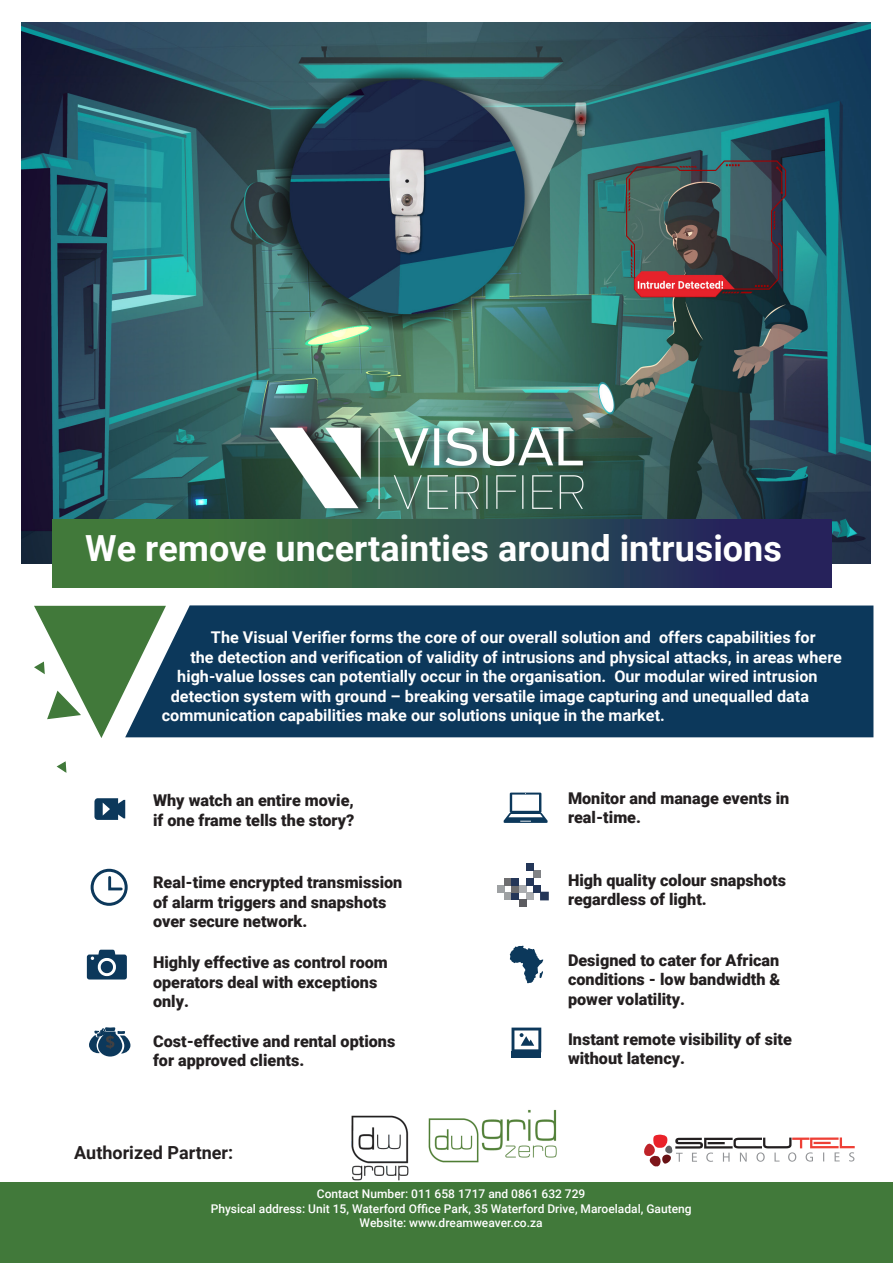
<style>
.page{position:relative;width:893px;height:1263px;background:#fff}
.page>*{position:absolute;margin:0;border:0;box-sizing:border-box;transform-origin:0 0}
.t1{font:700 36px "Roboto";color:#fff}
.t2{font:700 18px "Roboto";color:#231f20}
.t3{font:900 16.2px/19.5px "Roboto";color:#231f20}
.t4{font:700 16.2px "Roboto";color:#fff}
.t5{font:500 12px "Roboto";color:#fff}
</style>
<div class="page">
<img style="left:21px;top:22px;width:849px;height:542px">
<div style="left:0;top:1182px;width:893px;height:81px;background:#41793a"></div>
<svg style="left:52px;top:520px;width:779px;height:67px;background:#33504b"></svg>
<svg style="left:56px;top:761px;width:11px;height:12px"></svg>
<svg style="left:34px;top:606px;width:132px;height:132px"></svg>
<div style="left:125px;top:605px;width:748px;height:132px;background:#0c385b"></div>
<img style="left:351px;top:1115px;width:58px;height:66px">
<img style="left:428px;top:1109px;width:129px;height:54px">
<svg style="left:512px;top:1027px;width:29px;height:24px"></svg>
<div style="left:512px;top:1051px;width:29px;height:6px;background:#0c385b"></div>
<svg style="left:510px;top:945px;width:33px;height:38px"></svg>
<div style="left:533px;top:871px;width:8px;height:7px;background:#808285"></div>
<div style="left:497px;top:885px;width:8px;height:7px;background:#9ea1a3"></div>
<div style="left:505px;top:878px;width:7px;height:7px;background:#6e6e70"></div>
<div style="left:505px;top:892px;width:7px;height:8px;background:#9ea1a3"></div>
<div style="left:512px;top:892px;width:7px;height:8px;background:#243658"></div>
<div style="left:512px;top:885px;width:7px;height:7px;background:#6e6e70"></div>
<div style="left:512px;top:878px;width:7px;height:7px;background:#243658"></div>
<div style="left:519px;top:885px;width:7px;height:7px;background:#abadb0"></div>
<div style="left:526px;top:892px;width:7px;height:8px;background:#abadb0"></div>
<div style="left:526px;top:878px;width:7px;height:7px;background:#243658"></div>
<div style="left:533px;top:885px;width:8px;height:7px;background:#243658"></div>
<svg style="left:540px;top:892px;width:9px;height:8px"></svg>
<div style="left:526px;top:864px;width:7px;height:7px;background:#243658"></div>
<div style="left:519px;top:900px;width:7px;height:7px;background:#5c5c61"></div>
<svg style="left:504px;top:792px;width:44px;height:31px"></svg>
<svg style="left:89px;top:1027px;width:41px;height:29px"></svg>
<svg style="left:87px;top:950px;width:40px;height:29px"></svg>
<svg style="left:94px;top:798px;width:31px;height:22px"></svg>
<div style="left:91px;top:869px;width:37px;height:37px;border:3px solid #0c385b;border-radius:50%"></div>
<svg style="left:108px;top:874px;width:16px;height:17px"></svg>
<svg style="left:644px;top:1135px;width:211px;height:31px"></svg>
<img style="left:198px;top:351px;width:474px;height:221px">
<p class="t1" style="left:85px;top:523px;width:698px">We remove uncertainties around intrusions</p>
<p class="t4" style="left:211px;top:626px;width:606px">The Visual Verifier forms the core of our overall solution and offers capabilities for</p>
<p class="t4" style="left:190px;top:646px;width:653px">the detection and verification of validity of intrusions and physical attacks, in areas where</p>
<p class="t4" style="left:177px;top:665px;width:642px">high-value losses can potentially occur in the organisation. Our modular wired intrusion</p>
<p class="t4" style="left:171px;top:684px;width:640px">detection system with ground – breaking versatile image capturing and unequalled data</p>
<p class="t4" style="left:162px;top:704px;width:504px">communication capabilities make our solutions unique in the market.</p>
<p class="t3" style="left:153px;top:790px;width:202px">Why watch an entire movie,</p>
<p class="t3" style="left:153px;top:809px;width:203px">if one frame tells the story?</p>
<p class="t3" style="left:568px;top:788px;width:223px">Monitor and manage events in</p>
<p class="t3" style="left:568px;top:807px;width:74px">real-time.</p>
<p class="t3" style="left:153px;top:872px;width:251px">Real-time encrypted transmission of alarm triggers and snapshots over secure network.</p>
<p class="t3" style="left:568px;top:870px;width:219px">High quality colour snapshots regardless of light.</p>
<p class="t3" style="left:153px;top:952px;width:236px">Highly effective as control room operators deal with exceptions only.</p>
<p class="t3" style="left:568px;top:950px;width:213px">Designed to cater for African</p>
<p class="t3" style="left:568px;top:969px;width:214px">conditions - low bandwidth &amp;</p>
<p class="t3" style="left:568px;top:988px;width:119px">power volatility.</p>
<p class="t3" style="left:153px;top:1031px;width:244px">Cost-effective and rental options for approved clients.</p>
<p class="t3" style="left:568px;top:1028px;width:225px">Instant remote visibility of site without latency.</p>
<p class="t2" style="left:74px;top:1139px;width:160px">Authorized Partner:</p>
<p class="t5" style="left:317px;top:1186px;width:270px">Contact Number: 011 658 1717 and 0861 632 729</p>
<p class="t5" style="left:211px;top:1200px;width:482px">Physical address: Unit 15, Waterford Office Park, 35 Waterford Drive, Maroeladal, Gauteng</p>
<p class="t5" style="left:360px;top:1214px;width:185px">Website: www.dreamweaver.co.za</p>
</div>
